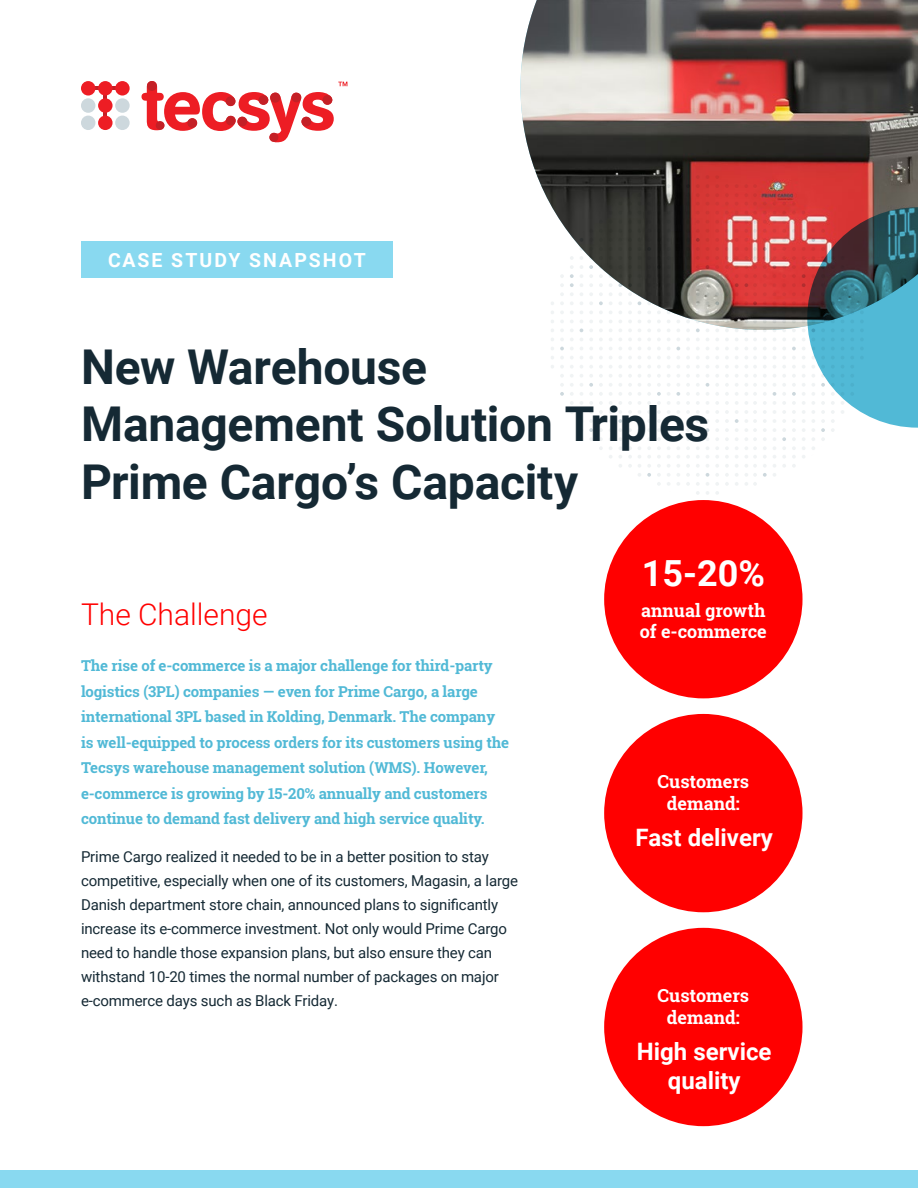
<style>
.page{position:relative;width:918px;height:1188px;background:#fff}
.page>*{position:absolute;margin:0;border:0;box-sizing:border-box;transform-origin:0 0}
.t1{font:700 48px/57.6px "Roboto";letter-spacing:-.005em;color:#152934}
.t2{font:700 36px "Roboto";color:#fff}
.t3{font:300 30px "Roboto";color:#f00}
.t4{font:700 24px/28.8px "Roboto";color:#fff;text-align:center}
.t5{font:700 19.5px "Roboto";letter-spacing:.105em;color:#fff}
.t6{font:700 18px/21.6px "Roboto Slab";color:#fff;text-align:center}
.t7{font:15px/24px "Roboto";letter-spacing:-.01em;color:#152934}
.t8{font:700 15px/25.5px "Roboto Slab";letter-spacing:-.01em;color:#51b9d6}
</style>
<div class="page">
<img style="left:520px;top:0;width:398px;height:330px">
<svg style="left:763px;top:175px;width:4px;height:4px"></svg>
<svg style="left:782px;top:175px;width:4px;height:13px"></svg>
<svg style="left:763px;top:320px;width:4px;height:3px"></svg>
<svg style="left:782px;top:320px;width:4px;height:3px"></svg>
<svg style="left:792px;top:320px;width:4px;height:3px"></svg>
<svg style="left:782px;top:311px;width:4px;height:3px"></svg>
<svg style="left:792px;top:311px;width:4px;height:3px"></svg>
<svg style="left:763px;top:193px;width:4px;height:12px"></svg>
<svg style="left:773px;top:175px;width:3px;height:30px"></svg>
<svg style="left:782px;top:202px;width:4px;height:3px"></svg>
<svg style="left:792px;top:175px;width:4px;height:30px"></svg>
<svg style="left:763px;top:311px;width:4px;height:3px"></svg>
<svg style="left:782px;top:211px;width:4px;height:94px"></svg>
<svg style="left:792px;top:211px;width:4px;height:94px"></svg>
<svg style="left:763px;top:211px;width:4px;height:94px"></svg>
<svg style="left:773px;top:211px;width:3px;height:94px"></svg>
<svg style="left:792px;top:347px;width:4px;height:3px"></svg>
<svg style="left:782px;top:365px;width:4px;height:102px"></svg>
<svg style="left:792px;top:365px;width:4px;height:102px"></svg>
<svg style="left:763px;top:365px;width:4px;height:112px"></svg>
<svg style="left:773px;top:365px;width:3px;height:111px"></svg>
<svg style="left:802px;top:175px;width:116px;height:283px"></svg>
<svg style="left:647px;top:175px;width:4px;height:4px"></svg>
<svg style="left:647px;top:320px;width:4px;height:3px"></svg>
<svg style="left:657px;top:320px;width:4px;height:3px"></svg>
<svg style="left:667px;top:320px;width:13px;height:3px"></svg>
<svg style="left:686px;top:320px;width:4px;height:3px"></svg>
<svg style="left:696px;top:320px;width:4px;height:3px"></svg>
<svg style="left:715px;top:320px;width:4px;height:3px"></svg>
<svg style="left:725px;top:320px;width:4px;height:3px"></svg>
<svg style="left:735px;top:320px;width:22px;height:3px"></svg>
<svg style="left:667px;top:311px;width:13px;height:3px"></svg>
<svg style="left:715px;top:311px;width:4px;height:3px"></svg>
<svg style="left:725px;top:311px;width:4px;height:3px"></svg>
<svg style="left:735px;top:311px;width:22px;height:3px"></svg>
<svg style="left:638px;top:175px;width:3px;height:30px"></svg>
<svg style="left:647px;top:193px;width:4px;height:12px"></svg>
<svg style="left:657px;top:175px;width:4px;height:30px"></svg>
<svg style="left:667px;top:175px;width:13px;height:30px"></svg>
<svg style="left:686px;top:184px;width:4px;height:21px"></svg>
<svg style="left:696px;top:175px;width:4px;height:30px"></svg>
<svg style="left:706px;top:175px;width:3px;height:30px"></svg>
<svg style="left:715px;top:175px;width:4px;height:30px"></svg>
<svg style="left:735px;top:175px;width:22px;height:30px"></svg>
<svg style="left:647px;top:311px;width:4px;height:3px"></svg>
<svg style="left:657px;top:311px;width:4px;height:3px"></svg>
<svg style="left:686px;top:311px;width:4px;height:3px"></svg>
<svg style="left:696px;top:311px;width:4px;height:3px"></svg>
<svg style="left:638px;top:211px;width:3px;height:94px"></svg>
<svg style="left:696px;top:211px;width:4px;height:94px"></svg>
<svg style="left:667px;top:211px;width:13px;height:94px"></svg>
<svg style="left:686px;top:211px;width:4px;height:94px"></svg>
<svg style="left:735px;top:211px;width:22px;height:94px;background:#de5554"></svg>
<svg style="left:647px;top:211px;width:4px;height:94px"></svg>
<svg style="left:657px;top:211px;width:4px;height:94px"></svg>
<svg style="left:706px;top:211px;width:3px;height:94px"></svg>
<svg style="left:715px;top:211px;width:4px;height:94px"></svg>
<svg style="left:725px;top:211px;width:4px;height:94px"></svg>
<svg style="left:725px;top:184px;width:4px;height:21px"></svg>
<svg style="left:667px;top:347px;width:13px;height:3px"></svg>
<svg style="left:735px;top:347px;width:22px;height:3px"></svg>
<svg style="left:667px;top:338px;width:13px;height:3px"></svg>
<svg style="left:735px;top:338px;width:22px;height:3px"></svg>
<svg style="left:667px;top:329px;width:13px;height:3px"></svg>
<svg style="left:696px;top:329px;width:4px;height:3px"></svg>
<svg style="left:735px;top:329px;width:22px;height:3px"></svg>
<svg style="left:667px;top:356px;width:13px;height:3px"></svg>
<svg style="left:735px;top:356px;width:22px;height:3px"></svg>
<svg style="left:638px;top:365px;width:3px;height:111px"></svg>
<svg style="left:696px;top:365px;width:3px;height:130px"></svg>
<svg style="left:667px;top:365px;width:13px;height:121px"></svg>
<svg style="left:686px;top:365px;width:4px;height:121px"></svg>
<svg style="left:735px;top:365px;width:22px;height:121px"></svg>
<svg style="left:647px;top:365px;width:4px;height:112px"></svg>
<svg style="left:657px;top:365px;width:4px;height:121px"></svg>
<svg style="left:706px;top:365px;width:3px;height:130px"></svg>
<svg style="left:716px;top:365px;width:3px;height:129px"></svg>
<svg style="left:725px;top:365px;width:4px;height:121px"></svg>
<svg style="left:628px;top:175px;width:4px;height:13px"></svg>
<svg style="left:550px;top:320px;width:4px;height:3px"></svg>
<svg style="left:560px;top:320px;width:4px;height:3px"></svg>
<svg style="left:570px;top:320px;width:4px;height:3px"></svg>
<svg style="left:589px;top:320px;width:4px;height:3px"></svg>
<svg style="left:599px;top:320px;width:4px;height:3px"></svg>
<svg style="left:609px;top:320px;width:13px;height:3px"></svg>
<svg style="left:628px;top:320px;width:4px;height:3px"></svg>
<svg style="left:550px;top:311px;width:4px;height:3px"></svg>
<svg style="left:560px;top:311px;width:4px;height:3px"></svg>
<svg style="left:589px;top:311px;width:4px;height:3px"></svg>
<svg style="left:599px;top:311px;width:4px;height:3px"></svg>
<svg style="left:609px;top:311px;width:13px;height:3px"></svg>
<svg style="left:628px;top:311px;width:4px;height:3px"></svg>
<svg style="left:550px;top:301px;width:4px;height:4px"></svg>
<svg style="left:550px;top:175px;width:4px;height:30px"></svg>
<svg style="left:560px;top:175px;width:4px;height:30px"></svg>
<svg style="left:570px;top:175px;width:4px;height:30px"></svg>
<svg style="left:580px;top:175px;width:3px;height:30px"></svg>
<svg style="left:589px;top:175px;width:4px;height:30px"></svg>
<svg style="left:599px;top:175px;width:4px;height:30px"></svg>
<svg style="left:628px;top:202px;width:4px;height:3px"></svg>
<svg style="left:570px;top:311px;width:4px;height:3px"></svg>
<svg style="left:560px;top:274px;width:4px;height:31px"></svg>
<svg style="left:570px;top:256px;width:4px;height:49px"></svg>
<svg style="left:628px;top:211px;width:4px;height:94px"></svg>
<svg style="left:580px;top:211px;width:3px;height:94px"></svg>
<svg style="left:589px;top:229px;width:4px;height:76px"></svg>
<svg style="left:550px;top:211px;width:4px;height:67px"></svg>
<svg style="left:560px;top:211px;width:4px;height:49px"></svg>
<svg style="left:570px;top:211px;width:4px;height:31px"></svg>
<svg style="left:599px;top:220px;width:4px;height:85px"></svg>
<svg style="left:589px;top:211px;width:4px;height:4px"></svg>
<svg style="left:609px;top:211px;width:13px;height:94px"></svg>
<svg style="left:609px;top:175px;width:13px;height:30px"></svg>
<svg style="left:560px;top:347px;width:4px;height:3px"></svg>
<svg style="left:599px;top:365px;width:4px;height:85px"></svg>
<svg style="left:560px;top:365px;width:4px;height:31px"></svg>
<svg style="left:570px;top:365px;width:3px;height:49px"></svg>
<svg style="left:589px;top:365px;width:4px;height:76px"></svg>
<svg style="left:609px;top:356px;width:13px;height:3px"></svg>
<svg style="left:609px;top:347px;width:13px;height:3px"></svg>
<svg style="left:609px;top:338px;width:13px;height:3px"></svg>
<svg style="left:609px;top:329px;width:13px;height:3px"></svg>
<svg style="left:628px;top:365px;width:4px;height:102px"></svg>
<svg style="left:580px;top:365px;width:3px;height:67px"></svg>
<svg style="left:609px;top:365px;width:13px;height:102px"></svg>
<div style="left:0;top:1171px;width:918px;height:17px;background:#89d9f0"></div>
<div style="left:81px;top:242px;width:312px;height:36px;background:#89d9f0"></div>
<svg style="left:103px;top:96px;width:4px;height:20px"></svg>
<svg style="left:95px;top:86px;width:20px;height:4px"></svg>
<div style="left:81px;top:81px;width:14px;height:15px;background:#ed1d24;border-radius:50%"></div>
<div style="left:98px;top:81px;width:15px;height:15px;background:#ed1d24;border-radius:50%"></div>
<div style="left:115px;top:81px;width:15px;height:15px;background:#ed1d24;border-radius:50%"></div>
<div style="left:81px;top:98px;width:14px;height:15px;background:#cdd8dd;border-radius:50%"></div>
<div style="left:98px;top:98px;width:15px;height:15px;background:#ed1d24;border-radius:50%"></div>
<div style="left:115px;top:98px;width:15px;height:15px;background:#cdd8dd;border-radius:50%"></div>
<div style="left:81px;top:116px;width:14px;height:14px;background:#cdd8dd;border-radius:50%"></div>
<div style="left:98px;top:116px;width:15px;height:14px;background:#ed1d24;border-radius:50%"></div>
<div style="left:115px;top:116px;width:15px;height:14px;background:#cdd8dd;border-radius:50%"></div>
<svg style="left:142px;top:81px;width:205px;height:61px"></svg>
<div style="left:604px;top:500px;width:199px;height:198px;background:#f00;border-radius:50%"></div>
<div style="left:604px;top:714px;width:199px;height:198px;background:#f00;border-radius:50%"></div>
<div style="left:604px;top:928px;width:199px;height:198px;background:#f00;border-radius:50%"></div>
<h3 class="t5" style="left:108px;top:246px;width:259px">CASE STUDY SNAPSHOT</h3>
<h1 class="t1" style="left:81px;top:336px;width:630px">New Warehouse<br>Management Solution Triples<br>Prime Cargo’s Capacity</h1>
<h3 class="t3" style="left:81px;top:594px;width:188px">The Challenge</h3>
<p class="t8" style="left:81px;top:653px;width:430px">The rise of e-commerce is a major challenge for third-party logistics (3PL) companies — even for Prime Cargo, a large international 3PL based in Kolding, Denmark. The company is well-equipped to process orders for its customers using the Tecsys warehouse management solution (WMS). However, e-commerce is growing by 15-20% annually and customers continue to demand fast delivery and high service quality.</p>
<p class="t7" style="left:81px;top:844px;width:439px">Prime Cargo realized it needed to be in a better position to stay competitive, especially when one of its customers, Magasin, a large Danish department store chain, announced plans to significantly increase its e-commerce investment. Not only would Prime Cargo need to handle those expansion plans, but also ensure they can withstand 10-20 times the normal number of packages on major e-commerce days such as Black Friday.</p>
<h2 class="t2" style="left:642px;top:548px;width:125px">15-20%</h2>
<p class="t6" style="left:640px;top:599px;width:129px;text-align:left">annual growth of e-commerce</p>
<p class="t6" style="left:657px;top:771px;width:93px">Customers demand:</p>
<h3 class="t4" style="left:636px;top:822px;width:139px">Fast delivery</h3>
<p class="t6" style="left:657px;top:985px;width:93px">Customers demand:</p>
<h3 class="t4" style="left:637px;top:1036px;width:136px">High service quality</h3>
</div>
